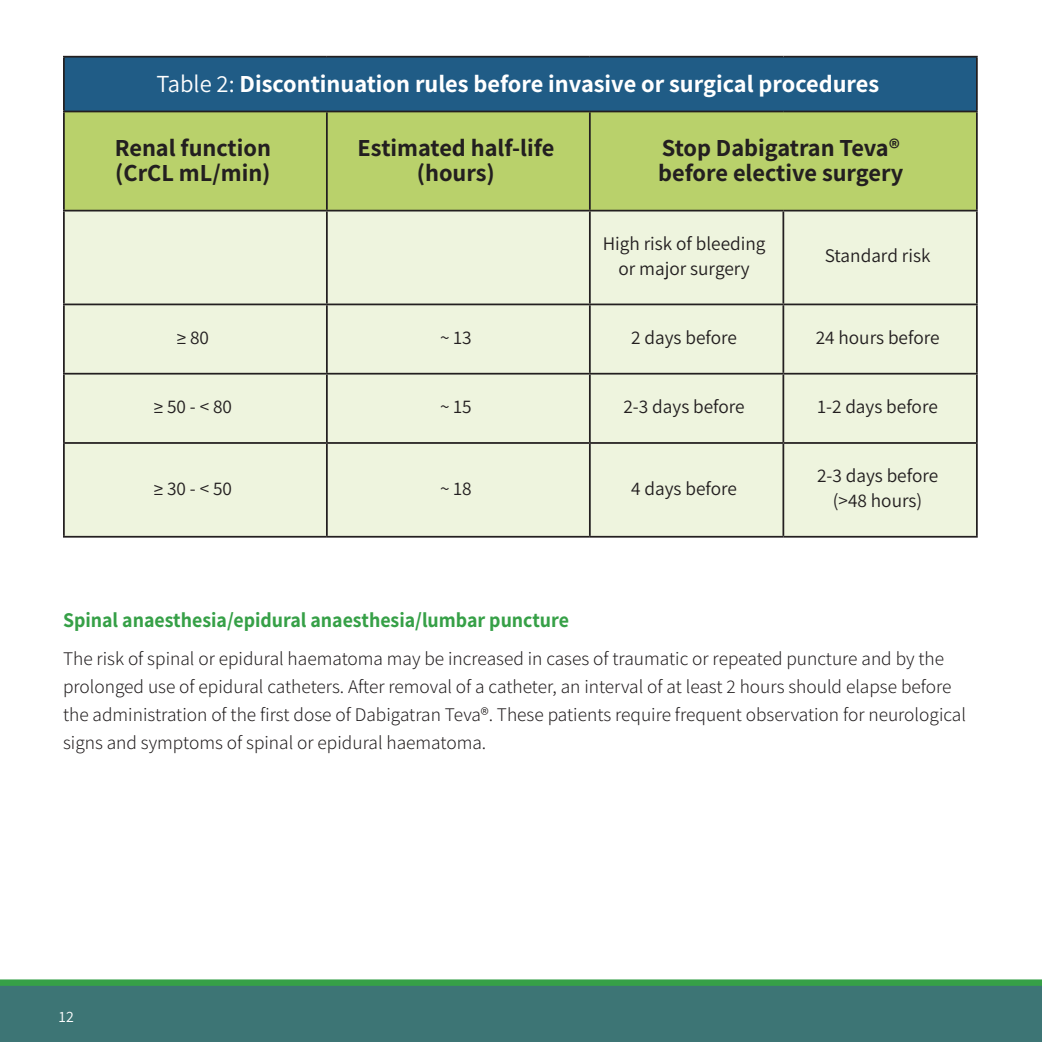
<style>
.page{position:relative;width:1042px;height:1042px;background:#fff}
.page>*{position:absolute;margin:0;border:0;box-sizing:border-box;transform-origin:0 0}
.t1{font:700 24.5px "Assistant";color:#231f20}
.t2{font:700 24.5px "Assistant";color:#fff}
.t3{font:700 21px "Assistant";color:#36a047;scale:.95 1}
.t4{font:300 19.25px/28px "Assistant";color:#231f20}
.t5{font:19.25px "Assistant";color:#231f20}
.t6{font:15.75px "Assistant";color:#fff}
.s1{font-weight:400}
</style>
<div class="page">
<svg style="left:0;top:979px;width:1042px;height:63px;background:#3d7a71"></svg>
<div style="left:64px;top:57px;width:913px;height:54px;background:#205c86"></div>
<div style="left:65px;top:112px;width:911px;height:98px;background:#b9d16b"></div>
<div style="left:65px;top:211px;width:911px;height:325px;background:#eef4de"></div>
<hr style="left:63px;top:56px;width:264px;height:2px;background:#231f20">
<hr style="left:63px;top:58px;width:2px;height:53px;background:#231f20">
<hr style="left:327px;top:56px;width:263px;height:2px;background:#231f20">
<hr style="left:590px;top:56px;width:193px;height:2px;background:#231f20">
<hr style="left:783px;top:56px;width:195px;height:2px;background:#231f20">
<hr style="left:976px;top:58px;width:2px;height:53px;background:#231f20">
<hr style="left:63px;top:111px;width:264px;height:1px;background:#231f20">
<hr style="left:63px;top:112px;width:2px;height:98px;background:#231f20">
<hr style="left:327px;top:111px;width:263px;height:1px;background:#231f20">
<hr style="left:326px;top:112px;width:2px;height:98px;background:#231f20">
<hr style="left:590px;top:111px;width:193px;height:1px;background:#231f20">
<hr style="left:589px;top:112px;width:2px;height:98px;background:#231f20">
<hr style="left:783px;top:111px;width:195px;height:1px;background:#231f20">
<hr style="left:976px;top:112px;width:2px;height:98px;background:#231f20">
<hr style="left:63px;top:210px;width:264px;height:1px;background:#231f20">
<hr style="left:63px;top:211px;width:2px;height:92px;background:#231f20">
<hr style="left:327px;top:210px;width:263px;height:1px;background:#231f20">
<hr style="left:326px;top:211px;width:2px;height:92px;background:#231f20">
<hr style="left:590px;top:210px;width:193px;height:1px;background:#231f20">
<hr style="left:589px;top:211px;width:2px;height:92px;background:#231f20">
<hr style="left:783px;top:210px;width:195px;height:1px;background:#231f20">
<hr style="left:782px;top:211px;width:2px;height:92px;background:#231f20">
<hr style="left:976px;top:211px;width:2px;height:92px;background:#231f20">
<hr style="left:63px;top:303px;width:264px;height:2px;background:#231f20">
<hr style="left:63px;top:305px;width:2px;height:68px;background:#231f20">
<hr style="left:327px;top:303px;width:263px;height:2px;background:#231f20">
<hr style="left:326px;top:305px;width:2px;height:68px;background:#231f20">
<hr style="left:590px;top:303px;width:193px;height:2px;background:#231f20">
<hr style="left:589px;top:305px;width:2px;height:68px;background:#231f20">
<hr style="left:783px;top:303px;width:195px;height:2px;background:#231f20">
<hr style="left:782px;top:305px;width:2px;height:68px;background:#231f20">
<hr style="left:976px;top:305px;width:2px;height:68px;background:#231f20">
<hr style="left:63px;top:373px;width:264px;height:1px;background:#231f20">
<hr style="left:63px;top:374px;width:2px;height:68px;background:#231f20">
<hr style="left:327px;top:373px;width:263px;height:1px;background:#231f20">
<hr style="left:326px;top:374px;width:2px;height:68px;background:#231f20">
<hr style="left:590px;top:373px;width:193px;height:1px;background:#231f20">
<hr style="left:589px;top:374px;width:2px;height:68px;background:#231f20">
<hr style="left:783px;top:373px;width:195px;height:1px;background:#231f20">
<hr style="left:782px;top:374px;width:2px;height:68px;background:#231f20">
<hr style="left:976px;top:374px;width:2px;height:68px;background:#231f20">
<hr style="left:63px;top:442px;width:264px;height:2px;background:#231f20">
<hr style="left:63px;top:444px;width:2px;height:92px;background:#231f20">
<hr style="left:327px;top:442px;width:263px;height:2px;background:#231f20">
<hr style="left:326px;top:444px;width:2px;height:92px;background:#231f20">
<hr style="left:590px;top:442px;width:193px;height:2px;background:#231f20">
<hr style="left:589px;top:444px;width:2px;height:92px;background:#231f20">
<hr style="left:783px;top:442px;width:195px;height:2px;background:#231f20">
<hr style="left:782px;top:444px;width:2px;height:92px;background:#231f20">
<hr style="left:976px;top:444px;width:2px;height:92px;background:#231f20">
<hr style="left:63px;top:536px;width:264px;height:1px;background:#231f20">
<hr style="left:327px;top:536px;width:263px;height:1px;background:#231f20">
<hr style="left:590px;top:536px;width:193px;height:1px;background:#231f20">
<hr style="left:783px;top:536px;width:195px;height:1px;background:#231f20">
<p class="t2" style="left:157px;top:67px;width:724px"><span class="s1">Table 2:</span> Discontinuation rules before invasive or surgical procedures</p>
<p class="t1" style="left:115px;top:131px;width:158px">Renal function</p>
<p class="t1" style="left:115px;top:156px;width:157px">(CrCL mL/min)</p>
<p class="t1" style="left:357px;top:131px;width:198px">Estimated half-life</p>
<p class="t1" style="left:417px;top:156px;width:79px">(hours)</p>
<p class="t1" style="left:662px;top:131px;width:240px">Stop Dabigatran Teva®</p>
<p class="t1" style="left:658px;top:156px;width:247px">before elective surgery</p>
<p class="t5" style="left:603px;top:230px;width:164px">High risk of bleeding</p>
<p class="t5" style="left:618px;top:255px;width:133px">or major surgery</p>
<p class="t5" style="left:825px;top:243px;width:107px">Standard risk</p>
<p class="t5" style="left:177px;top:324px;width:34px">≥ 80</p>
<p class="t5" style="left:440px;top:324px;width:33px">~ 13</p>
<p class="t5" style="left:631px;top:324px;width:107px">2 days before</p>
<p class="t5" style="left:815px;top:324px;width:125px">24 hours before</p>
<p class="t5" style="left:154px;top:393px;width:80px">≥ 50 - &lt; 80</p>
<p class="t5" style="left:440px;top:393px;width:33px">~ 15</p>
<p class="t5" style="left:623px;top:393px;width:123px">2-3 days before</p>
<p class="t5" style="left:817px;top:393px;width:122px">1-2 days before</p>
<p class="t5" style="left:154px;top:475px;width:80px">≥ 30 - &lt; 50</p>
<p class="t5" style="left:440px;top:475px;width:33px">~ 18</p>
<p class="t5" style="left:631px;top:475px;width:107px">4 days before</p>
<p class="t5" style="left:817px;top:463px;width:123px">2-3 days before</p>
<p class="t5" style="left:833px;top:487px;width:91px">(&gt;48 hours)</p>
<p class="t3" style="left:63px;top:605px;width:534px">Spinal anaesthesia/epidural anaesthesia/lumbar puncture</p>
<p class="t4" style="left:63px;top:643px;width:904px">The risk of spinal or epidural haematoma may be increased in cases of traumatic or repeated puncture and by the prolonged use of epidural catheters. After removal of a catheter, an interval of at least 2 hours should elapse before the administration of the first dose of Dabigatran Teva®. These patients require frequent observation for neurological signs and symptoms of spinal or epidural haematoma.</p>
<p class="t6" style="left:59px;top:1005px;width:16px">12</p>
</div>
